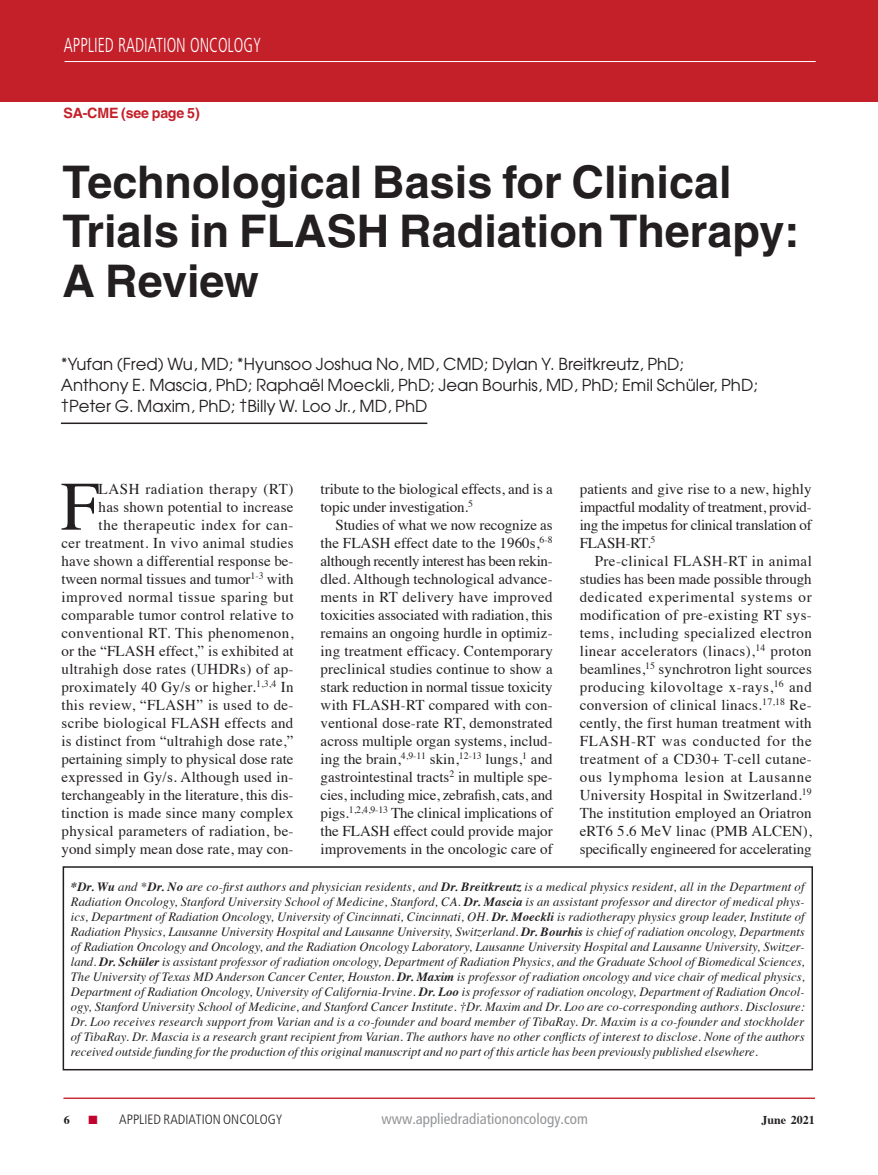
<style>
.page{position:relative;width:878px;height:1175px;background:#fff}
.page>*{position:absolute;margin:0;border:0;box-sizing:border-box;transform-origin:0 0}
.Article_1st_parag_Dr{font:69.45px "Times";color:#231f20}
.Article_title{font:700 45px/49.5px "Helvetica";color:#231f20}
.Article_References_S{font:300 condensed 20.25px "Frutiger";color:#fff;scale:.8 1}
.Article_author_line{font:16.5px/21px "Avant Garde";color:#231f20}
.Article_body_copy{font:15px/18px "Times";letter-spacing:-.005em;color:#231f20;text-align:justify}
.Article_1st_parag_Dr-2{font:15px/18px "Times";letter-spacing:.015em;color:#231f20;text-align:right}
.Article_1st_parag_Dr-3{font:15px/18px "Times";letter-spacing:-.005em;color:#231f20}
.t1{font:condensed 15px "Frutiger";color:#939598}
.t2{font:700 14.25px "Helvetica";letter-spacing:-.015em;color:#c4202a}
.t3{font:300 condensed 13.5px "Frutiger";color:#231f20}
.Article_author_box{font:italic 12.6px/15px "Times";color:#231f20;text-align:justify}
.t4{font:700 12px "Times";color:#231f20}
.s1{font-size:15px}
.s2{font-weight:700}
.s3{color:#c1022c}
</style>
<div class="page">
<hr style="left:877px;top:0;width:1px;height:101px;background:#c4202a">
<div style="left:0;top:0;width:877px;height:101px;background:#c4202a"></div>
<hr style="left:64px;top:61px;width:751px;height:1px;background:#fff">
<hr style="left:64px;top:1097px;width:750px;height:1px;background:#c4202a">
<hr style="left:61px;top:422px;width:366px;height:2px;background:#231f20">
<div style="left:63px;top:866px;width:750px;height:204px;border:2px solid #231f20"></div>
<p class="Article_References_S" style="left:64px;top:34px;width:248px">APPLIED RADIATION ONCOLOGY</p>
<p class="t2" style="left:63px;top:105px;width:138px">SA-CME (see page 5)</p>
<p class="Article_title" style="left:63px;top:156px;width:738px">Technological Basis for Clinical<br>Trials in FLASH Radiation Therapy:<br>A Review</p>
<p class="Article_author_line" style="left:61px;top:353px;width:698px">*Yufan (Fred) Wu, MD; *Hyunsoo Joshua No, MD, CMD; Dylan Y. Breitkreutz, PhD;<br>Anthony E. Mascia, PhD; Raphaël Moeckli, PhD; Jean Bourhis, MD, PhD; Emil Schüler, PhD; <span class="s1">†</span>Peter G. Maxim, PhD; <span class="s1">†</span>Billy W. Loo Jr., MD, PhD</p>
<p class="Article_1st_parag_Dr-2" style="left:61px;top:478px;width:234px">LASH radiation therapy (RT)<br>has shown potential to increase<br>the therapeutic index for can-<br>cer treatment. In vivo animal studies have shown a differential response be&shy;tween normal tissues and tumor<sup>1-3</sup> with improved normal tissue sparing but comparable tumor control relative to conventional RT. This phenomenon, or the “FLASH effect,” is exhibited at ultrahigh dose rates (UHDRs) of ap&shy;proximately 40 Gy/s or higher.<sup>1,3,4</sup> In this review, “FLASH” is used to de&shy;scribe biological FLASH effects and is distinct from “ultrahigh dose rate,” pertaining simply to physical dose rate expressed in Gy/s. Although used in&shy;terchangeably in the literature, this dis&shy;tinction is made since many complex physical parameters of radiation, be&shy;yond simply mean dose rate, may con-</p>
<p class="Article_1st_parag_Dr-3" style="left:320px;top:478px;width:234px">tribute to the biological effects, and is a topic under investigation.<sup>5</sup></p>
<p class="Article_1st_parag_Dr" style="left:61px;top:441px;width:40px">F</p>
<p class="Article_body_copy" style="left:320px;top:514px;width:234px;text-indent:15px">Studies of what we now recognize as the FLASH effect date to the 1960s,<sup>6-8 </sup>although recently interest has been rekin&shy;dled. Although technological advance&shy;ments in RT delivery have improved toxicities associated with radiation, this remains an ongoing hurdle in optimiz&shy;ing treatment efficacy. Contemporary preclinical studies continue to show a stark reduction in normal tissue toxicity with FLASH-RT compared with con&shy;ventional dose-rate RT, demonstrated across multiple organ systems, includ&shy;ing the brain,<sup>4,9-11</sup> skin,<sup>12‑13</sup> lungs,<sup>1</sup> and gastrointestinal tracts<sup>2</sup> in multiple spe&shy;cies, including mice, zebrafish, cats, and pigs.<sup>1,2,4,9-13</sup> The clinical implications of the FLASH effect could provide major improvements in the oncologic care of</p>
<p class="Article_body_copy" style="left:579px;top:478px;width:234px">patients and give rise to a new, highly impactful modality of treatment, provid&shy;ing the impetus for clinical translation of FLASH-RT.<sup>5</sup></p>
<p class="Article_body_copy" style="left:579px;top:550px;width:234px;text-indent:15px">Pre-clinical FLASH-RT in animal studies has been made possible through dedicated experimental systems or modification of pre-existing RT sys&shy;tems, including specialized electron linear accelerators (linacs),<sup>14</sup> proton beamlines,<sup>15</sup> synchrotron light sources producing kilovoltage x-rays,<sup>16</sup> and conversion of clinical linacs.<sup>17,18</sup> Re&shy;cently, the first human treatment with FLASH-RT was conducted for the treatment of a CD30+ T-cell cutane&shy;ous lymphoma lesion at Lausanne University Hospital in Switzerland.<sup>19<br></sup>The institution employed an Oriatron eRT6 5.6 MeV linac (PMB ALCEN), specifically engineered for accelerating</p>
<p class="Article_author_box" style="left:71px;top:878px;width:735px"><span class="s2">*Dr. Wu</span> and *<span class="s2">Dr. No</span> are co-first authors and physician residents, and <span class="s2">Dr. Breitkreutz</span> is a medical physics resident, all in the Department of Radiation Oncology, Stanford University School of Medicine, Stanford, CA. <span class="s2">Dr. Mascia</span> is an assistant professor and director of medical phys&shy;ics, Department of Radiation Oncology, University of Cincinnati, Cincinnati, OH. <span class="s2">Dr. Moeckli</span> is radiotherapy physics group leader, Institute of Radiation Physics, Lausanne University Hospital and Lausanne University, Switzerland. <span class="s2">Dr. Bourhis</span> is chief of radiation oncology, Departments of Radiation Oncology and Oncology, and the Radiation Oncology Laboratory, Lausanne University Hospital and Lausanne University, Switzer&shy;land. <span class="s2">Dr. Schüler</span> is assistant professor of radiation oncology, Department of Radiation Physics, and the Graduate School of Biomedical Sciences, The University of Texas MD Anderson Cancer Center, Houston. <span class="s2">Dr. Maxim</span> is professor of radiation oncology and vice chair of medical physics, Department of Radiation Oncology, University of California-Irvine. <span class="s2">Dr. Loo</span> is professor of radiation oncology, Department of Radiation Oncol&shy;ogy, Stanford University School of Medicine, and Stanford Cancer Institute. †Dr. Maxim and Dr. Loo are co-corresponding authors. Disclosure:<br>Dr. Loo receives research support from Varian and is a co-founder and board member of TibaRay. Dr. Maxim is a co-founder and stockholder of TibaRay. Dr. Mascia is a research grant recipient from Varian. The authors have no other conflicts of interest to disclose. None of the authors received outside funding for the production of this original manuscript and no part of this article has been previously published elsewhere.</p>
<p class="t4" style="left:64px;top:1112px;width:7px">6</p>
<p class="t3" style="left:89px;top:1111px;width:195px"><span class="s3">■</span> APPLIED RADIATION ONCOLOGY</p>
<p class="t1" style="left:381px;top:1110px;width:208px">www.appliedradiationoncology.com</p>
<p class="t4" style="left:761px;top:1111px;width:55px">June 2021</p>
</div>
